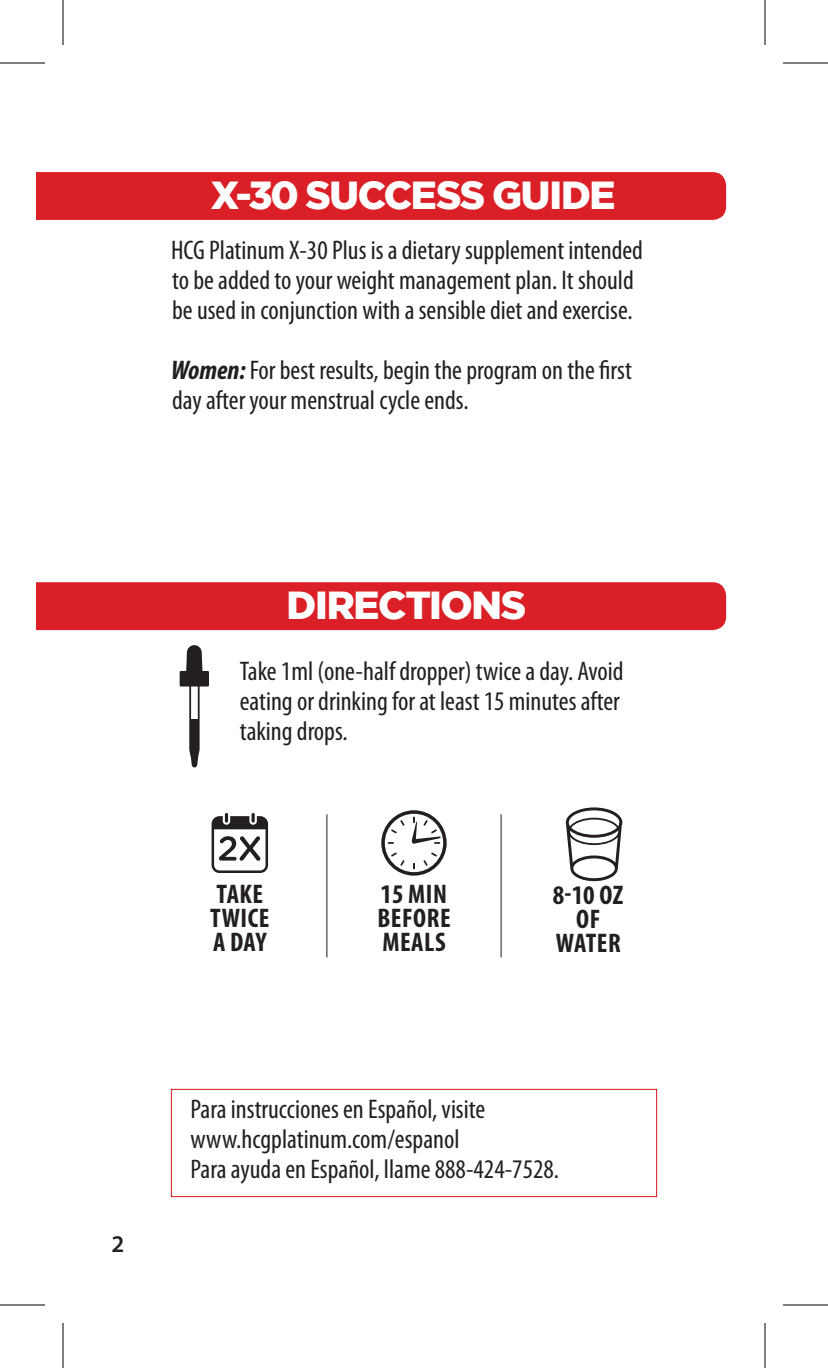
<style>
.page{position:relative;width:828px;height:1368px;background:#fff}
.page>*{position:absolute;margin:0;border:0;box-sizing:border-box;transform-origin:0 0}
.t1{font:900 39px "Gotham";letter-spacing:-.035em;color:#fff}
.t2{font:condensed 27px/30px "Myriad Pro";color:#231f20}
.t3{font:700 condensed 27px/24px "Myriad Pro";letter-spacing:.02em;color:#231f20}
.t4{font:600 24px "Myriad Pro";color:#231f20}
.s1{font-weight:700;font-style:italic}
</style>
<div class="page">
<hr style="left:326px;top:814px;width:1px;height:144px;background:#231f20">
<hr style="left:501px;top:814px;width:1px;height:144px;background:#231f20">
<div style="left:36px;top:172px;width:690px;height:48px;background:#da2026"></div>
<div style="left:36px;top:582px;width:690px;height:48px;background:#da2026"></div>
<div style="left:171px;top:1089px;width:486px;height:108px;border:1px solid #d7171f"></div>
<svg style="left:212px;top:813px;width:56px;height:60px"></svg>
<svg style="left:381px;top:810px;width:66px;height:66px"></svg>
<svg style="left:180px;top:645px;width:29px;height:122px"></svg>
<svg style="left:566px;top:807px;width:56px;height:74px"></svg>
<hr style="left:0;top:62px;width:45px;height:2px;background:#000">
<hr style="left:783px;top:62px;width:45px;height:2px;background:#000">
<hr style="left:0;top:1304px;width:45px;height:2px;background:#000">
<hr style="left:783px;top:1304px;width:45px;height:2px;background:#000">
<hr style="left:62px;top:0;width:2px;height:45px;background:#000">
<hr style="left:62px;top:1323px;width:2px;height:45px;background:#000">
<hr style="left:764px;top:0;width:2px;height:45px;background:#000">
<hr style="left:764px;top:1323px;width:2px;height:45px;background:#000">
<h1 class="t1" style="left:211px;top:172px;width:406px">X-30 SUCCESS GUIDE</h1>
<p class="t2" style="left:171px;top:234px;width:474px">HCG Platinum X-30 Plus is a dietary supplement intended to be added to your weight management plan. It should be used in conjunction with a sensible diet and exercise.</p>
<p class="t2" style="left:171px;top:354px;width:462px"><span class="s1">Women:</span> For best results, begin the program on the first day after your menstrual cycle ends.</p>
<p class="t4" style="left:111px;top:1229px;width:14px">2</p>
<h1 class="t1" style="left:287px;top:583px;width:240px">DIRECTIONS</h1>
<p class="t2" style="left:240px;top:656px;width:385px">Take 1ml (one-half dropper) twice a day. Avoid eating or drinking for at least 15 minutes after taking drops.</p>
<p class="t3" style="left:210px;top:881px;width:61px">TAKE<br>TWICE<br>A DAY</p>
<p class="t3" style="left:377px;top:881px;width:75px">15 MIN<br>BEFORE<br>MEALS</p>
<p class="t3" style="left:553px;top:883px;width:72px;text-align:center">8-10 OZ<br>OF<br>WATER</p>
<p class="t2" style="left:190px;top:1094px;width:370px">Para instrucciones en Español, visite www.hcgplatinum.com/espanol<br>Para ayuda en Español, llame 888-424-7528.</p>
</div>
